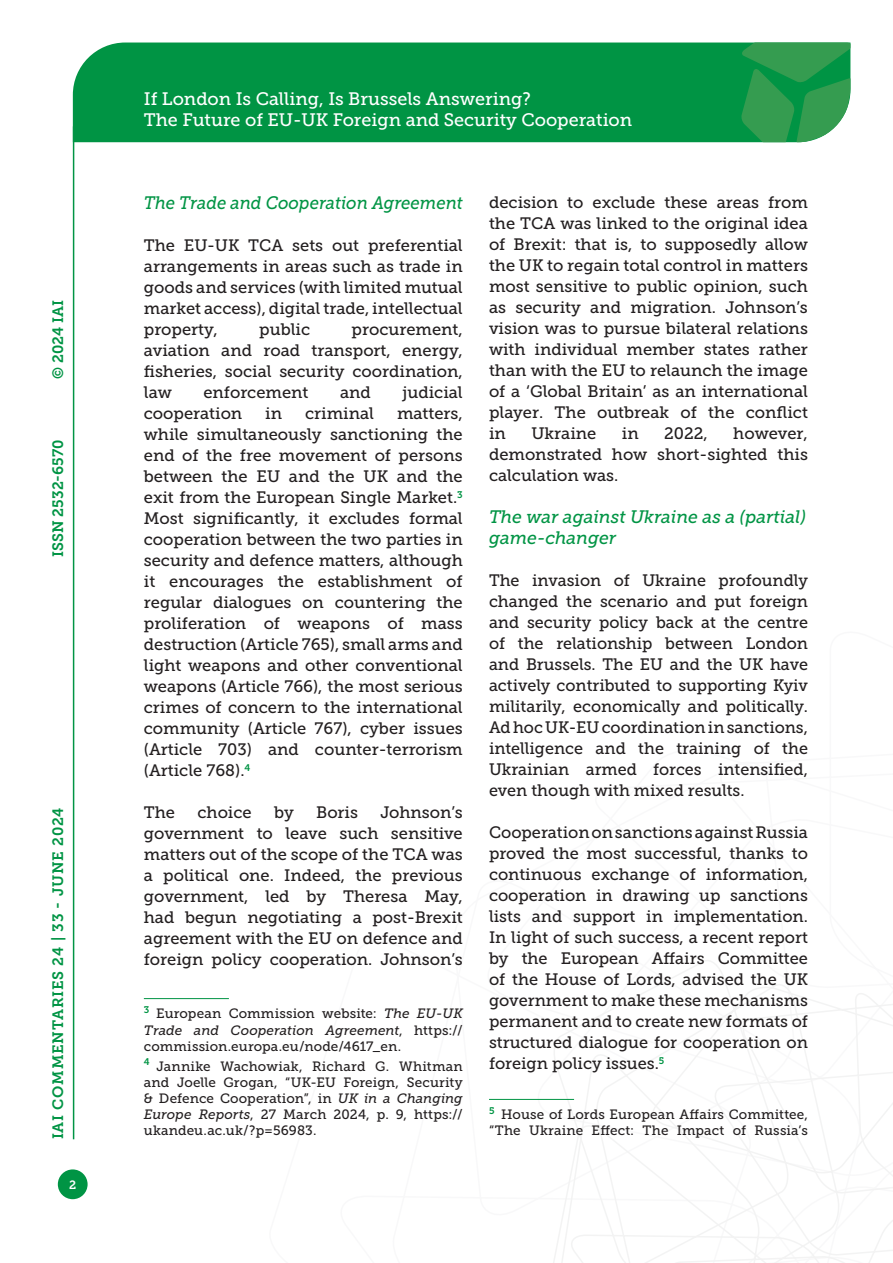
<style>
.page{position:relative;width:893px;height:1263px;background:#fff}
.page>*{position:absolute;margin:0;border:0;box-sizing:border-box;transform-origin:0 0}
.t1{font:18px/21.6px "Museo Slab 500";color:#fff}
.Titolo_paragrafo_2{font:italic 18px/21px "Museo Slab 500";color:#009444}
.Titolo_paragrafo_2-2{font:italic 18px "Museo Slab 500";color:#009444;scale:.93 1}
.Testo{font:16.5px/21px "Museo Slab 500";color:#231f20;text-align:justify}
.t2{font:15px "Museo Slab 700";letter-spacing:.05em;color:#009444}
.t3{font:15px "Museo Slab 700";color:#009444}
.Nota{font:13.5px/16.2px "Museo Slab 500";letter-spacing:.01em;color:#231f20;text-align:justify}
.t4{font:12px "Museo Slab 700";color:#fff}
.s1{font-style:italic}
</style>
<div class="page">
<svg style="left:531px;top:960px;width:362px;height:303px"></svg>
<div style="left:73px;top:43px;width:668px;height:99px;background:#009444"></div>
<svg style="left:741px;top:43px;width:109px;height:99px;background:#319e55"></svg>
<div style="left:58px;top:1169px;width:30px;height:30px;background:#009444;border-radius:50%"></div>
<hr style="left:73px;top:126px;width:1px;height:1013px;background:#009444">
<hr style="left:144px;top:998px;width:85px;height:1px;background:#009444">
<hr style="left:489px;top:1099px;width:85px;height:1px;background:#009444">
<p class="t2" style="left:50px;top:379px;width:80px;rotate:-90deg">© 2024 IAI</p>
<p class="t3" style="left:50px;top:557px;width:119px;rotate:-90deg">ISSN 2532-6570</p>
<p class="t2" style="left:50px;top:1139px;width:333px;rotate:-90deg">IAI COMMENTARIES 24 | 33 - JUNE 2024</p>
<p class="t4" style="left:69px;top:1178px;width:9px">2</p>
<p class="t1" style="left:144px;top:88px;width:490px">If London Is Calling, Is Brussels Answering?<br>The Future of EU-UK Foreign and Security Cooperation</p>
<p class="Titolo_paragrafo_2-2" style="left:144px;top:193px;width:344px">The Trade and Cooperation Agreement</p>
<p class="Testo" style="left:144px;top:235px;width:320px">The EU-UK TCA sets out preferential arrangements in areas such as trade in goods and services (with limited mutual market access), digital trade, intellectual property,</p>
<p class="Testo" style="left:259px;top:319px;width:52px">public</p>
<p class="Testo" style="left:144px;top:319px;width:320px;text-indent:208px">procurement, aviation and road transport, energy, fisheries, social security coordination, law</p>
<p class="Testo" style="left:203px;top:382px;width:106px">enforcement</p>
<p class="Testo" style="left:340px;top:382px;width:32px">and</p>
<p class="Testo" style="left:403px;top:382px;width:62px">judicial</p>
<p class="Testo" style="left:144px;top:403px;width:100px">cooperation</p>
<p class="Testo" style="left:265px;top:403px;width:18px">in</p>
<p class="Testo" style="left:305px;top:403px;width:70px">criminal</p>
<p class="Testo" style="left:144px;top:403px;width:320px;text-indent:253px">matters, while simultaneously sanctioning the end of the free movement of persons between the EU and the UK and the exit from the European Single Market.<sup>3<br></sup>Most significantly, it excludes formal cooperation between the two parties in security and defence matters, although it encourages the establishment of regular dialogues on countering the proliferation of weapons of mass destruction (Article 765), small arms and light weapons and other conventional weapons (Article 766), the most serious crimes of concern to the international community (Article 767), cyber issues (Article 703) and counter-terrorism (Article 768).<sup>4</sup></p>
<p class="Testo" style="left:144px;top:802px;width:33px">The</p>
<p class="Testo" style="left:197px;top:802px;width:56px">choice</p>
<p class="Testo" style="left:274px;top:802px;width:21px">by</p>
<p class="Testo" style="left:316px;top:802px;width:43px">Boris</p>
<p class="Testo" style="left:144px;top:802px;width:320px;text-indent:237px">Johnson’s government to leave such sensitive matters out of the scope of the TCA was a political one. Indeed, the previous government, led by Theresa May, had begun negotiating a post-Brexit agreement with the EU on defence and foreign policy cooperation. Johnson’s</p>
<p class="Nota" style="left:144px;top:1006px;width:320px"><sup>3</sup> European Commission website: <span class="s1">The EU-UK Trade and Cooperation Agreement</span>, https:// commission.europa.eu/node/4617_en.</p>
<p class="Nota" style="left:144px;top:1058px;width:320px"><sup>4</sup> Jannike Wachowiak, Richard G. Whitman and Joelle Grogan, “UK-EU Foreign, Security &amp; Defence Cooperation”, in <span class="s1">UK in a Changing Europe Reports</span>, 27 March 2024, p. 9, https:// ukandeu.ac.uk/?p=56983.</p>
<p class="Testo" style="left:489px;top:192px;width:320px">decision to exclude these areas from the TCA was linked to the original idea of Brexit: that is, to supposedly allow the UK to regain total control in matters most sensitive to public opinion, such as security and migration. Johnson’s vision was to pursue bilateral relations with individual member states rather than with the EU to relaunch the image of a ‘Global Britain’ as an international player. The outbreak of the conflict in</p>
<p class="Testo" style="left:531px;top:423px;width:67px">Ukraine</p>
<p class="Testo" style="left:622px;top:423px;width:18px">in</p>
<p class="Testo" style="left:664px;top:423px;width:45px">2022,</p>
<p class="Testo" style="left:489px;top:423px;width:320px;text-indent:244px">however, demonstrated how short-sighted this calculation was.</p>
<p class="Titolo_paragrafo_2" style="left:489px;top:506px;width:318px">The war against Ukraine as a (partial) game-changer</p>
<p class="Testo" style="left:489px;top:570px;width:320px">The invasion of Ukraine profoundly changed the scenario and put foreign and security policy back at the centre of the relationship between London and Brussels. The EU and the UK have actively contributed to supporting Kyiv militarily, economically and politically.<br>Ad hoc UK-EU coordination in sanctions, intelligence and the training of the Ukrainian armed forces intensified, even though with mixed results.</p>
<p class="Testo" style="left:489px;top:822px;width:320px">Cooperation on sanctions against Russia proved the most successful, thanks to continuous exchange of information, cooperation in drawing up sanctions lists and support in implementation.<br>In light of such success, a recent report by the European Affairs Committee of the House of Lords, advised the UK government to make these mechanisms permanent and to create new formats of structured dialogue for cooperation on foreign policy issues.<sup>5</sup></p>
<p class="Nota" style="left:489px;top:1106px;width:320px"><sup>5</sup> House of Lords European Affairs Committee, “The Ukraine Effect: The Impact of Russia’s</p>
</div>
